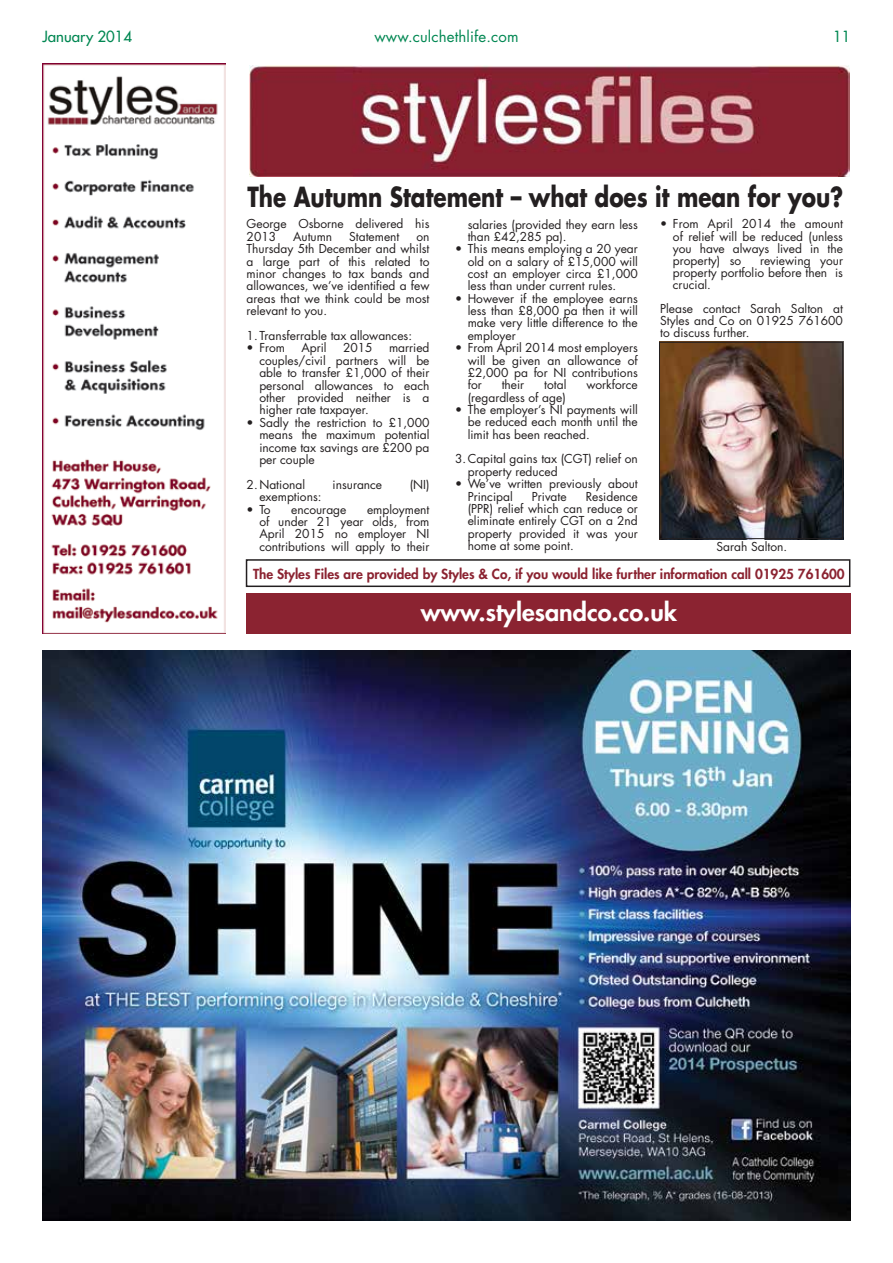
<style>
.page{position:relative;width:893px;height:1263px;background:#fff}
.page>*{position:absolute;margin:0;border:0;box-sizing:border-box;transform-origin:0 0}
.t1{font:700 27px "Futura Std";color:#231f20;scale:.8 1}
.t2{font:800 24px "Futura Std";color:#fff;scale:1.05 1}
.t3{font:15px "Futura Std";letter-spacing:.01em;color:#008752}
.t4{font:500 15px "Futura Std";color:#008752}
.t5{font:800 13.5px "Futura Std";color:#8b2331}
.t6{font:12px/12.5px "Futura Std";color:#231f20;text-align:justify}
</style>
<div class="page">
<img style="left:43px;top:64px;width:182px;height:570px">
<img style="left:250px;top:66px;width:599px;height:110px">
<div style="left:246px;top:593px;width:604px;height:41px;background:#8b2331"></div>
<div style="left:246px;top:559px;width:604px;height:28px;border:2px solid #231f20"></div>
<img style="left:661px;top:344px;width:180px;height:193px">
<div style="left:659px;top:342px;width:184px;height:197px;border:1px solid #231f20"></div>
<img style="left:43px;top:651px;width:807px;height:569px">
<p class="t4" style="left:43px;top:27px;width:91px">January 2014</p>
<p class="t3" style="left:374px;top:27px;width:146px">www.culchethlife.com</p>
<p class="t4" style="left:833px;top:27px;width:19px">11</p>
<h1 class="t1" style="left:247px;top:178px;width:746px">The Autumn Statement – what does it mean for you?</h1>
<p class="t6" style="left:247px;top:218px;width:184px">George Osborne delivered his<br>2013</p>
<p class="t6" style="left:673px;top:218px;width:172px;line-height:12px;text-indent:-13px">• From April 2014 the amount of relief will be reduced (unless you have always lived in the property) so</p>
<p class="t6" style="left:468px;top:218px;width:172px">salaries (provided they earn less than £42,285 pa).</p>
<p class="t6" style="left:468px;top:243px;width:172px;text-indent:-13px">• This means employing a 20 year old on a salary of £15,000 will cost an employer circa £1,000 less than under current rules.</p>
<p class="t6" style="left:468px;top:292px;width:172px;text-indent:-13px">• However if the employee earns less than £8,000 pa then it will make very little difference to the employer</p>
<p class="t6" style="left:468px;top:342px;width:172px;text-indent:-13px">• From April 2014 most employers will be given an allowance of £2,000 pa for NI contributions for</p>
<p class="t6" style="left:293px;top:230px;width:41px">Autumn</p>
<p class="t6" style="left:349px;top:230px;width:52px">Statement</p>
<p class="t6" style="left:247px;top:230px;width:184px;text-indent:170px">on Thursday 5th December and whilst a large part of this related to minor changes to tax bands and allowances, we’ve identified a few areas that we think could be most relevant to you.</p>
<p class="t6" style="left:247px;top:330px;width:167px">1. Transferrable tax allowances:</p>
<p class="t6" style="left:247px;top:342px;width:40px">• From</p>
<p class="t6" style="left:301px;top:342px;width:27px">April</p>
<p class="t6" style="left:343px;top:342px;width:31px">2015</p>
<p class="t6" style="left:673px;top:254px;width:172px;line-height:12px;text-indent:87px">reviewing your property portfolio before then is crucial.</p>
<p class="t6" style="left:660px;top:302px;width:184px;line-height:12px">Please contact Sarah Salton at Styles and Co on 01925 761600 to discuss further.</p>
<p class="t6" style="left:259px;top:342px;width:172px;text-indent:130px">married couples/civil partners will be able to transfer £1,000 of their personal allowances to each other provided neither is a higher rate taxpayer.</p>
<p class="t6" style="left:259px;top:416px;width:172px;text-indent:-13px">• Sadly the restriction to £1,000 means the maximum potential income tax savings are £200 pa per couple</p>
<p class="t6" style="left:247px;top:478px;width:60px">2. National</p>
<p class="t6" style="left:333px;top:478px;width:51px">insurance</p>
<p class="t6" style="left:410px;top:478px;width:21px">(NI)</p>
<p class="t6" style="left:259px;top:491px;width:64px">exemptions:</p>
<p class="t6" style="left:247px;top:503px;width:25px">• To</p>
<p class="t6" style="left:291px;top:503px;width:57px">encourage</p>
<p class="t6" style="left:502px;top:379px;width:24px">their</p>
<p class="t6" style="left:544px;top:379px;width:24px">total</p>
<p class="t6" style="left:586px;top:379px;width:53px">workforce</p>
<p class="t6" style="left:468px;top:391px;width:100px">(regardless of age)</p>
<p class="t6" style="left:468px;top:404px;width:172px;text-indent:-13px">• The employer’s NI payments will be reduced each month until the limit has been reached.</p>
<p class="t6" style="left:468px;top:453px;width:172px;text-indent:-13px">3. Capital gains tax (CGT) relief on property reduced</p>
<p class="t6" style="left:468px;top:478px;width:172px;text-indent:-13px">• We’ve written previously about<br>Principal</p>
<p class="t6" style="left:468px;top:490px;width:172px;text-indent:118px">Residence (PPR) relief which can reduce or eliminate entirely CGT on a 2nd property provided it was your home at some point.</p>
<p class="t6" style="left:532px;top:490px;width:36px">Private</p>
<p class="t6" style="left:259px;top:503px;width:172px;text-indent:108px">employment of under 21 year olds, from April 2015 no employer NI contributions will apply to their</p>
<p class="t6" style="left:716px;top:540px;width:72px">Sarah Salton.</p>
<p class="t5" style="left:253px;top:565px;width:593px">The Styles Files are provided by Styles &amp; Co, if you would like further information call 01925 761600</p>
<h2 class="t2" style="left:421px;top:597px;width:246px">www.stylesandco.co.uk</h2>
</div>
